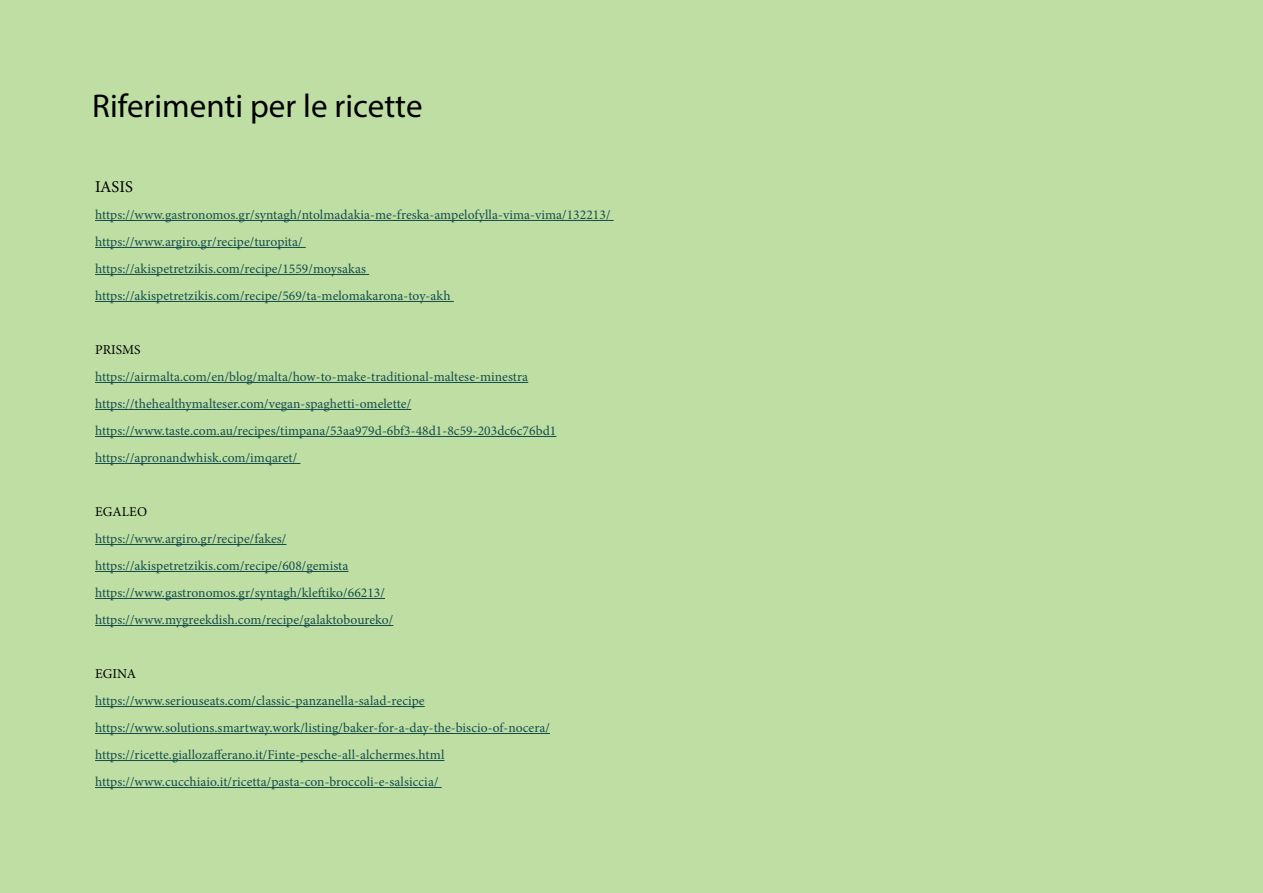
<style>
.page{position:relative;width:1263px;height:893px;background:#bfdea3}
.page>*{position:absolute;margin:0;border:0;box-sizing:border-box;transform-origin:0 0}
.t1{font:33px "Myriad Pro";color:#000}
.t2{font:16.5px "Minion Pro";color:#000}
.t3{font:13.5px/27px "Minion Pro";letter-spacing:.005em;color:#144d4d}
.t4{font:13.5px "Minion Pro";letter-spacing:.005em;color:#000}
</style>
<div class="page">
<hr style="left:95px;top:220px;width:519px;height:1px;background:#144d4d">
<hr style="left:95px;top:247px;width:211px;height:1px;background:#144d4d">
<hr style="left:95px;top:274px;width:274px;height:1px;background:#144d4d">
<hr style="left:95px;top:301px;width:359px;height:1px;background:#144d4d">
<hr style="left:95px;top:382px;width:433px;height:1px;background:#144d4d">
<hr style="left:95px;top:409px;width:316px;height:1px;background:#144d4d">
<hr style="left:95px;top:436px;width:461px;height:1px;background:#144d4d">
<hr style="left:95px;top:463px;width:205px;height:1px;background:#144d4d">
<hr style="left:95px;top:544px;width:191px;height:1px;background:#144d4d">
<hr style="left:95px;top:571px;width:253px;height:1px;background:#144d4d">
<hr style="left:95px;top:598px;width:290px;height:1px;background:#144d4d">
<hr style="left:95px;top:625px;width:298px;height:1px;background:#144d4d">
<hr style="left:95px;top:706px;width:330px;height:1px;background:#144d4d">
<hr style="left:95px;top:733px;width:455px;height:1px;background:#144d4d">
<hr style="left:95px;top:760px;width:349px;height:1px;background:#144d4d">
<hr style="left:95px;top:787px;width:347px;height:1px;background:#144d4d">
<h1 class="t1" style="left:92px;top:86px;width:332px">Riferimenti per le ricette</h1>
<p class="t2" style="left:95px;top:176px;width:39px">IASIS</p>
<p class="t3" style="left:95px;top:201px;width:517px">https://www.gastronomos.gr/syntagh/ntolmadakia-me-freska-ampelofylla-vima-vima/132213/ https://www.argiro.gr/recipe/turopita/<br>https://akispetretzikis.com/recipe/1559/moysakas https://akispetretzikis.com/recipe/569/ta-melomakarona-toy-akh</p>
<p class="t4" style="left:95px;top:341px;width:47px">PRISMS</p>
<p class="t3" style="left:95px;top:363px;width:463px">https://airmalta.com/en/blog/malta/how-to-make-traditional-maltese-minestra https://thehealthymalteser.com/vegan-spaghetti-omelette/ https://www.taste.com.au/recipes/timpana/53aa979d-6bf3-48d1-8c59-203dc6c76bd1 https://apronandwhisk.com/imqaret/</p>
<p class="t4" style="left:95px;top:503px;width:54px">EGALEO</p>
<p class="t3" style="left:95px;top:525px;width:300px">https://www.argiro.gr/recipe/fakes/ https://akispetretzikis.com/recipe/608/gemista https://www.gastronomos.gr/syntagh/kleftiko/66213/ https://www.mygreekdish.com/recipe/galaktoboureko/</p>
<p class="t4" style="left:95px;top:665px;width:43px">EGINA</p>
<p class="t3" style="left:95px;top:687px;width:456px">https://www.seriouseats.com/classic-panzanella-salad-recipe https://www.solutions.smartway.work/listing/baker-for-a-day-the-biscio-of-nocera/ https://ricette.giallozafferano.it/Finte-pesche-all-alchermes.html https://www.cucchiaio.it/ricetta/pasta-con-broccoli-e-salsiccia/</p>
</div>
